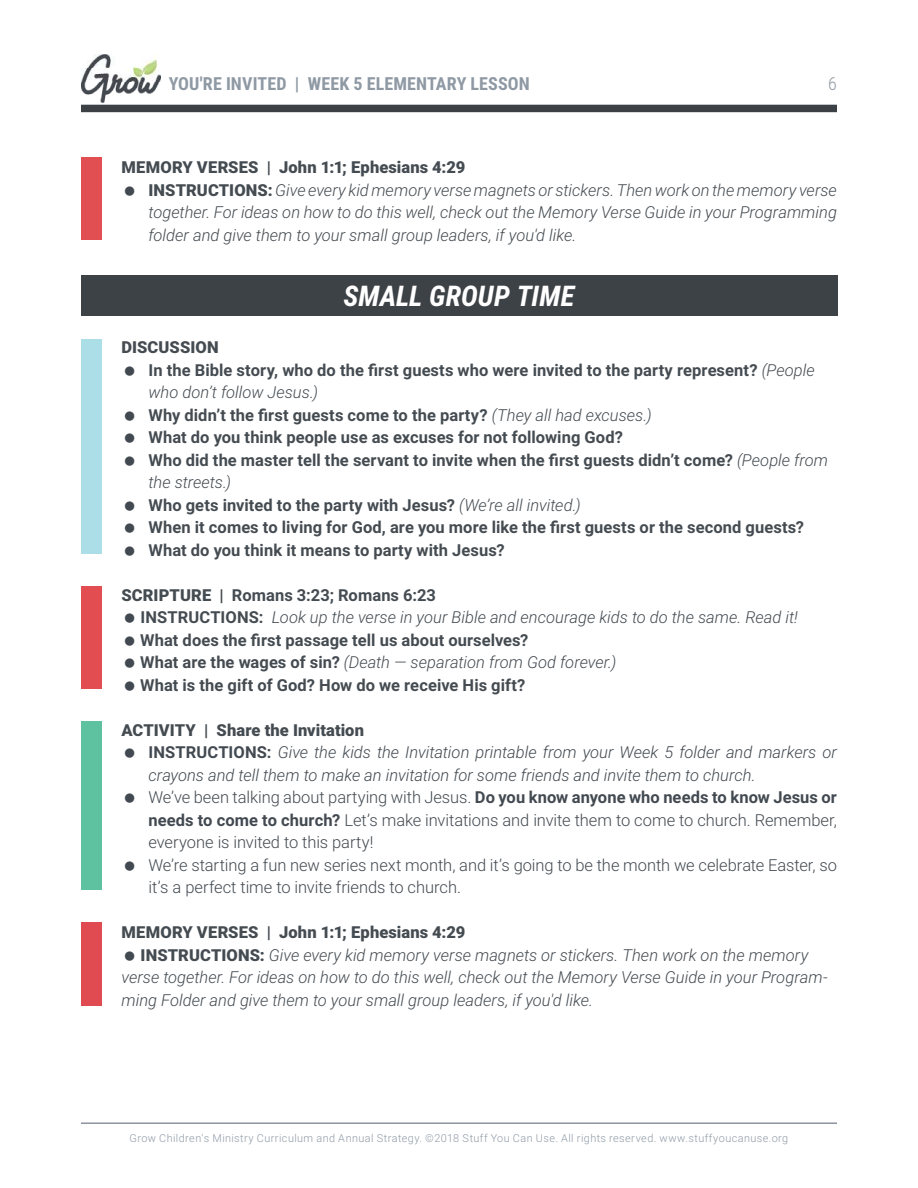
<style>
.page{position:relative;width:918px;height:1188px;background:#fff}
.page>*{position:absolute;margin:0;border:0;box-sizing:border-box;transform-origin:0 0}
.t1{font:italic 700 28.5px "Roboto Condensed";color:#fff}
.t2{font:700 18px "Roboto Condensed";letter-spacing:.005em;color:#8f99a4}
.t3{font:300 18px "Roboto Condensed";color:#8f99a4}
.t4{font:700 16.5px/22.5px "Roboto";letter-spacing:.005em;color:#444b51}
.t5{font:300 16.5px/22.5px "Roboto";letter-spacing:-.005em;color:#424950}
.t6{font:italic 300 16.5px/22.5px "Roboto";color:#444b51}
.t7{font:900 16.5px "Roboto";letter-spacing:.01em;color:#444b51}
.t8{font:300 10.8px "Roboto";letter-spacing:.04em;color:#8f99a6}
.s1{font-weight:900;font-style:normal}
.s2{font-weight:900}
.s3{font-weight:300;font-style:italic}
.s4{font-weight:900;color:#444b51}
.s5{font-weight:700}
.s6{font-style:italic}
</style>
<div class="page">
<hr style="left:81px;top:1122px;width:756px;height:2px;background:#8c949e">
<div style="left:81px;top:105px;width:756px;height:7px;background:#3c4146"></div>
<img style="left:81px;top:54px;width:79px;height:49px">
<div style="left:81px;top:275px;width:756px;height:41px;background:#3d4247"></div>
<div style="left:81px;top:923px;width:20px;height:83px;background:#df4b51"></div>
<div style="left:81px;top:339px;width:20px;height:214px;background:#abdee6"></div>
<div style="left:81px;top:586px;width:20px;height:102px;background:#e14d51"></div>
<div style="left:81px;top:721px;width:20px;height:169px;background:#5ec19f"></div>
<div style="left:81px;top:158px;width:20px;height:82px;background:#e14f52"></div>
<p class="t2" style="left:169px;top:76px;width:363px">YOU'RE INVITED | WEEK 5 ELEMENTARY LESSON</p>
<p class="t3" style="left:828px;top:73px;width:10px">6</p>
<p class="t6" style="left:148px;top:157px;width:690px;text-indent:-27px"><span class="s1">MEMORY VERSES | John 1:1; Ephesians 4:29<br>INSTRUCTIONS:</span> Give every kid memory verse magnets or stickers. Then work on the memory verse together. For ideas on how to do this well, check out the Memory Verse Guide in your Programming folder and give them to your small group leaders, if you'd like.</p>
<h1 class="t1" style="left:343px;top:280px;width:233px">SMALL GROUP TIME</h1>
<p class="t4" style="left:148px;top:335px;width:681px;text-indent:-27px"><span class="s2">DISCUSSION<br></span>In the Bible story, who do the first guests who were invited to the party represent? <span class="s3">(People who don’t follow Jesus.)<br></span>Why didn’t the first guests come to the party? <span class="s3">(They all had excuses.)<br></span>What do you think people use as excuses for not following God?<br>Who did the master tell the servant to invite when the first guests didn’t come? <span class="s3">(People from the streets.)<br></span>Who gets invited to the party with Jesus? <span class="s3">(We’re all invited.)<br></span>When it comes to living for God, are you more like the first guests or the second guests?<br>What do you think it means to party with Jesus?</p>
<p class="t4" style="left:140px;top:585px;width:659px;text-indent:-19px"><span class="s2">SCRIPTURE |</span> Romans 3:23; Romans 6:23<br>INSTRUCTIONS: <span class="s3">Look up the verse in your Bible and encourage kids to do the same. Read it!<br></span>What does the first passage tell us about ourselves?<br>What are the wages of sin? <span class="s3">(Death — separation from God forever.)<br></span>What is the gift of God? How do we receive His gift?</p>
<p class="t5" style="left:148px;top:720px;width:690px;text-indent:-27px"><span class="s4">ACTIVITY | Share the Invitation<br></span><span class="s5">INSTRUCTIONS:</span> <span class="s6">Give the kids the Invitation printable from your Week 5 folder and markers or crayons and tell them to make an invitation for some friends and invite them to church.<br></span>We’ve been talking about partying with Jesus. <span class="s5">Do you know anyone who needs to know Jesus or needs to come to church?</span> Let’s make invitations and invite them to come to church. Remember, everyone is invited to this party!<br>We’re starting a fun new series next month, and it’s going to be the month we celebrate Easter, so it’s a perfect time to invite friends to church.</p>
<p class="t7" style="left:122px;top:926px;width:345px">MEMORY VERSES | John 1:1; Ephesians 4:29</p>
<p class="t6" style="left:141px;top:945px;width:669px"><span class="s1">INSTRUCTIONS:</span> Give every kid memory verse magnets or stickers. Then work on the memory</p>
<p class="t6" style="left:122px;top:967px;width:708px">verse together. For ideas on how to do this well, check out the Memory Verse Guide in your Program-</p>
<p class="t6" style="left:122px;top:990px;width:473px">ming Folder and give them to your small group leaders, if you'd like.</p>
<p class="t8" style="left:130px;top:1134px;width:660px">Grow Children's Ministry Curriculum and Annual Strategy. ©2018 Stuff You Can Use. All rights reserved. www.stuffyoucanuse.org</p>
</div>
